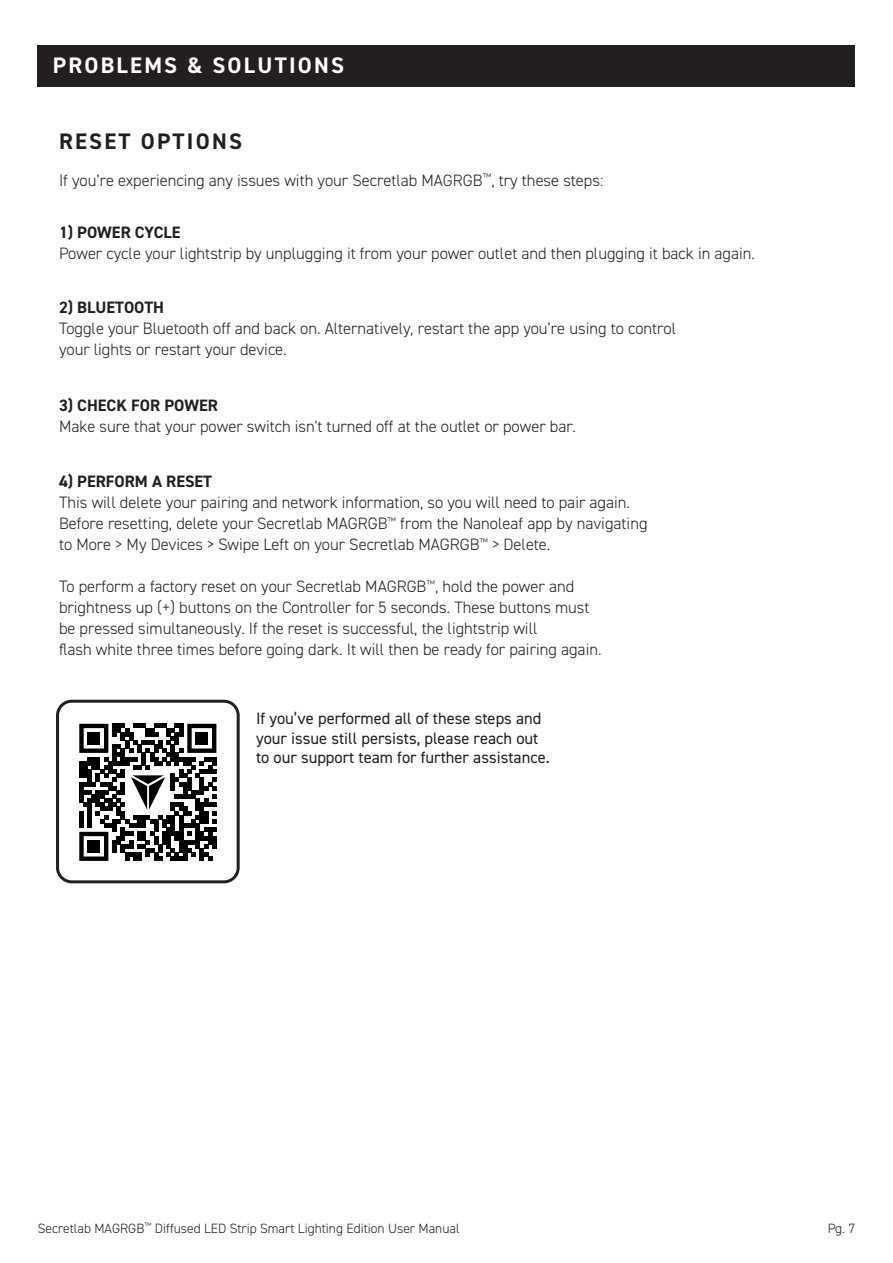
<style>
.page{position:relative;width:893px;height:1263px;background:#fff}
.page>*{position:absolute;margin:0;border:0;box-sizing:border-box;transform-origin:0 0}
.t1{font:700 22.5px "DIN2014";letter-spacing:.1em;color:#fff}
.t2{font:700 22.5px "DIN2014";letter-spacing:.1em;color:#231f20}
.t3{font:300 16.5px/21px "DIN2014";color:#231f20}
.t4{font:16.5px/19.8px "DIN2014";color:#231f20}
.t5{font:700 16.5px "DIN2014";color:#231f20}
.t6{font:300 13.5px "DIN2014";color:#231f20}
</style>
<div class="page">
<div style="left:38px;top:45px;width:817px;height:41px;background:#231f20"></div>
<svg style="left:56px;top:700px;width:184px;height:183px"></svg>
<div style="left:88px;top:732px;width:12px;height:12px;background:#000"></div>
<div style="left:196px;top:732px;width:12px;height:12px;background:#000"></div>
<div style="left:88px;top:840px;width:12px;height:12px;background:#000"></div>
<img style="left:125px;top:770px;width:46px;height:45px">
<h1 class="t1" style="left:53px;top:50px;width:293px">PROBLEMS &amp; SOLUTIONS</h1>
<h1 class="t2" style="left:59px;top:126px;width:184px">RESET OPTIONS</h1>
<p class="t3" style="left:59px;top:170px;width:546px">If you’re experiencing any issues with your Secretlab MAGRGB<sup>™</sup>, try these steps:</p>
<p class="t5" style="left:59px;top:221px;width:123px">1) POWER CYCLE</p>
<p class="t3" style="left:59px;top:243px;width:697px">Power cycle your lightstrip by unplugging it from your power outlet and then plugging it back in again.</p>
<p class="t5" style="left:59px;top:296px;width:107px">2) BLUETOOTH</p>
<p class="t3" style="left:59px;top:318px;width:619px">Toggle your Bluetooth off and back on. Alternatively, restart the app you’re using to control your lights or restart your device.</p>
<p class="t5" style="left:59px;top:394px;width:160px">3) CHECK FOR POWER</p>
<p class="t3" style="left:59px;top:415px;width:518px">Make sure that your power switch isn't turned off at the outlet or power bar.</p>
<p class="t5" style="left:59px;top:471px;width:155px">4) PERFORM A RESET</p>
<p class="t3" style="left:59px;top:492px;width:590px">This will delete your pairing and network information, so you will need to pair again.<br>Before resetting, delete your Secretlab MAGRGB<sup>™</sup> from the Nanoleaf app by navigating to More &gt; My Devices &gt; Swipe Left on your Secretlab MAGRGB<sup>™</sup> &gt; Delete.</p>
<p class="t3" style="left:59px;top:576px;width:544px">To perform a factory reset on your Secretlab MAGRGB<sup>™</sup>, hold the power and brightness up (+) buttons on the Controller for 5 seconds. These buttons must be pressed simultaneously. If the reset is successful, the lightstrip will<br>flash white three times before going dark. It will then be ready for pairing again.</p>
<p class="t4" style="left:256px;top:708px;width:295px">If you’ve performed all of these steps and your issue still persists, please reach out to our support team for further assistance.</p>
<p class="t6" style="left:38px;top:1220px;width:423px">Secretlab MAGRGB<sup>™</sup> Diffused LED Strip Smart Lighting Edition User Manual</p>
<p class="t6" style="left:828px;top:1220px;width:29px">Pg. 7</p>
</div>
